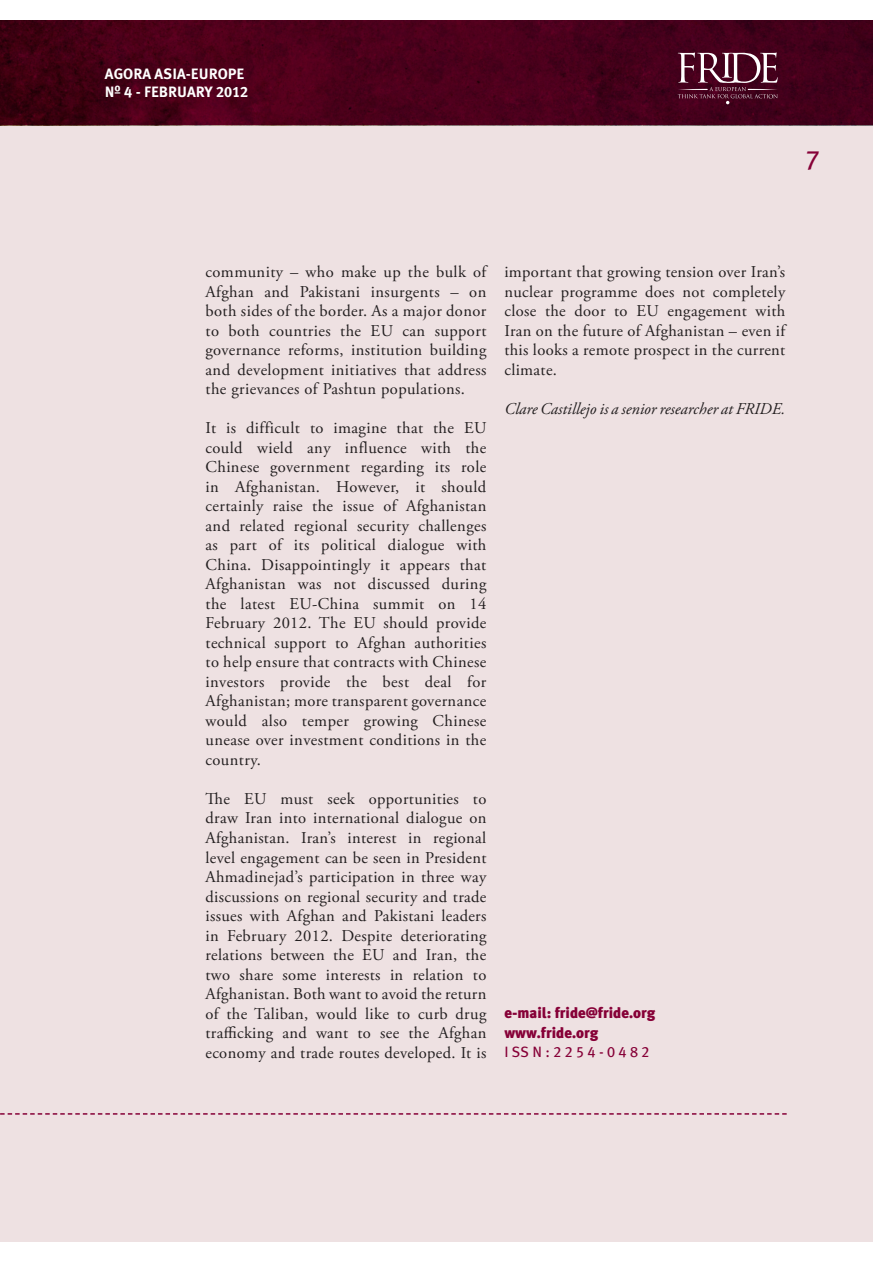
<style>
.page{position:relative;width:893px;height:1263px;background:#fff}
.page>*{position:absolute;margin:0;border:0;box-sizing:border-box;transform-origin:0 0}
.t1{font:27px "Meta Plus Book Caps";color:#860037}
.t2{font:16.5px/19.5px "Adobe Garamond Pro";letter-spacing:.02em;color:#231f20;text-align:justify}
.t3{font:italic 16.5px "Adobe Garamond Pro";color:#231f20}
.t4{font:900 15px/19.5px "Meta Plus";color:#860037}
.t5{font:15px/18px "Meta Plus Bold Caps";color:#fff}
.t6{font:15px "Meta Plus Book Caps";color:#860037}
</style>
<div class="page">
<div style="left:0;top:22px;width:872px;height:1220px;background:#eee1e2"></div>
<img style="left:0;top:21px;width:872px;height:104px">
<svg style="left:0;top:1113px;width:787px;height:2px"></svg>
<svg style="left:678px;top:52px;width:100px;height:52px;background:#6a3349"></svg>
<p class="t5" style="left:105px;top:65px;width:145px">AGORA ASIA-EUROPE<br>Nº 4 - FEBRUARY 2012</p>
<h1 class="t1" style="left:805px;top:144px;width:16px">7</h1>
<p class="t2" style="left:206px;top:263px;width:282px">community – who make up the bulk of Afghan and Pakistani insurgents – on both sides of the border. As a major donor to both countries the EU can support governance reforms, institution building and development initiatives that address the grievances of Pashtun populations.</p>
<p class="t2" style="left:206px;top:419px;width:282px">It is difficult to imagine that the EU could wield any influence with the Chinese government regarding its role in Afghanistan. However, it should certainly raise the issue of Afghanistan and related regional security challenges as part of its political dialogue with China. Disappointingly it appears that Afghanistan was not discussed during the latest EU-China summit on 14<br>February 2012. The EU should provide technical support to Afghan authorities to help ensure that contracts with Chinese investors provide the best deal for Afghanistan; more transparent governance would also temper growing Chinese unease over investment conditions in the country.</p>
<p class="t2" style="left:206px;top:789px;width:282px">The EU must seek opportunities to draw Iran into international dialogue on Afghanistan. Iran’s interest in regional level engagement can be seen in President Ahmadinejad’s participation in three way discussions on regional security and trade issues with Afghan and Pakistani leaders in February 2012. Despite deteriorating relations between the EU and Iran, the two share some interests in relation to Afghanistan. Both want to avoid the return of the Taliban, would like to curb drug trafficking and want to see the Afghan economy and trade routes developed. It is</p>
<p class="t2" style="left:504px;top:263px;width:282px">important that growing tension over Iran’s nuclear programme does not completely close the door to EU engagement with Iran on the future of Afghanistan – even if this looks a remote prospect in the current climate.</p>
<p class="t3" style="left:504px;top:399px;width:282px">Clare Castillejo is a senior researcher at FRIDE.</p>
<p class="t4" style="left:504px;top:1003px;width:152px">e-mail: fride@fride.org www.fride.org</p>
<p class="t6" style="left:504px;top:1043px;width:147px">I SS N : 2 2 5 4 - 0 4 8 2</p>
</div>
